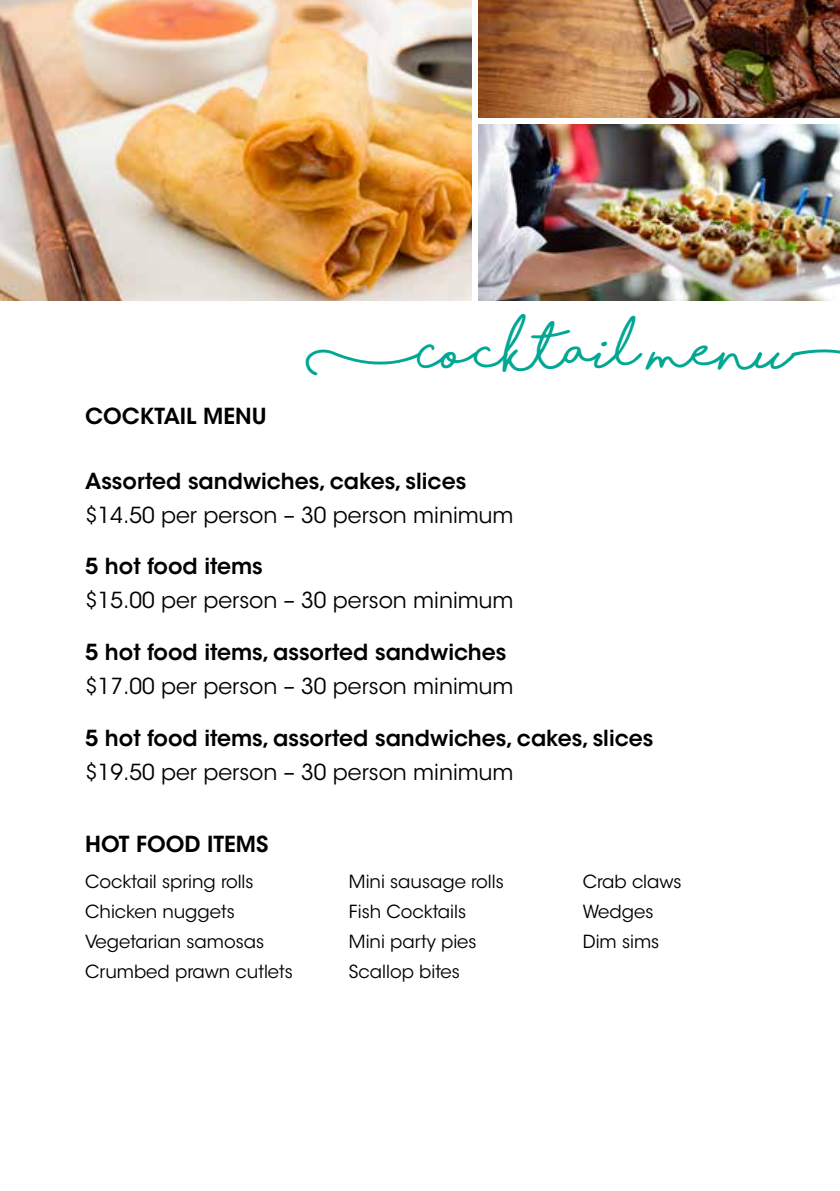
<style>
.page{position:relative;width:840px;height:1191px;background:#fff}
.page>*{position:absolute;margin:0;border:0;box-sizing:border-box;transform-origin:0 0}
.t1{font:700 48px "Shorelines Script";color:#00a792}
.t2{font:600 22px "ITC Avant Garde Std";color:#000}
.t3{font:22px "ITC Avant Garde Std";color:#000}
.t4{font:18px "ITC Avant Garde Std";color:#000}
</style>
<div class="page">
<img style="left:0;top:0;width:471px;height:300px">
<img style="left:478px;top:0;width:361px;height:117px">
<img style="left:478px;top:125px;width:361px;height:175px">
<p class="t2" style="left:85px;top:402px;width:183px">COCKTAIL MENU</p>
<h1 class="t1" style="left:305px;top:333px;width:489px">(Cocktail menu</h1>
<p class="t2" style="left:85px;top:466px;width:382px">Assorted sandwiches, cakes, slices</p>
<p class="t3" style="left:85px;top:501px;width:430px">$14.50 per person – 30 person minimum</p>
<p class="t2" style="left:85px;top:552px;width:179px">5 hot food items</p>
<p class="t3" style="left:85px;top:587px;width:430px">$15.00 per person – 30 person minimum</p>
<p class="t2" style="left:85px;top:638px;width:422px">5 hot food items, assorted sandwiches</p>
<p class="t3" style="left:85px;top:673px;width:430px">$17.00 per person – 30 person minimum</p>
<p class="t2" style="left:85px;top:724px;width:569px">5 hot food items, assorted sandwiches, cakes, slices</p>
<p class="t3" style="left:85px;top:759px;width:430px">$19.50 per person – 30 person minimum</p>
<p class="t2" style="left:85px;top:830px;width:185px">HOT FOOD ITEMS</p>
<p class="t4" style="left:85px;top:870px;width:170px">Cocktail spring rolls</p>
<p class="t4" style="left:349px;top:870px;width:156px">Mini sausage rolls</p>
<p class="t4" style="left:582px;top:870px;width:100px">Crab claws</p>
<p class="t4" style="left:85px;top:900px;width:151px">Chicken nuggets</p>
<p class="t4" style="left:349px;top:900px;width:119px">Fish Cocktails</p>
<p class="t4" style="left:582px;top:900px;width:72px">Wedges</p>
<p class="t4" style="left:85px;top:930px;width:180px">Vegetarian samosas</p>
<p class="t4" style="left:349px;top:930px;width:129px">Mini party pies</p>
<p class="t4" style="left:582px;top:930px;width:78px">Dim sims</p>
<p class="t4" style="left:85px;top:960px;width:209px">Crumbed prawn cutlets</p>
<p class="t4" style="left:349px;top:960px;width:112px">Scallop bites</p>
</div>
